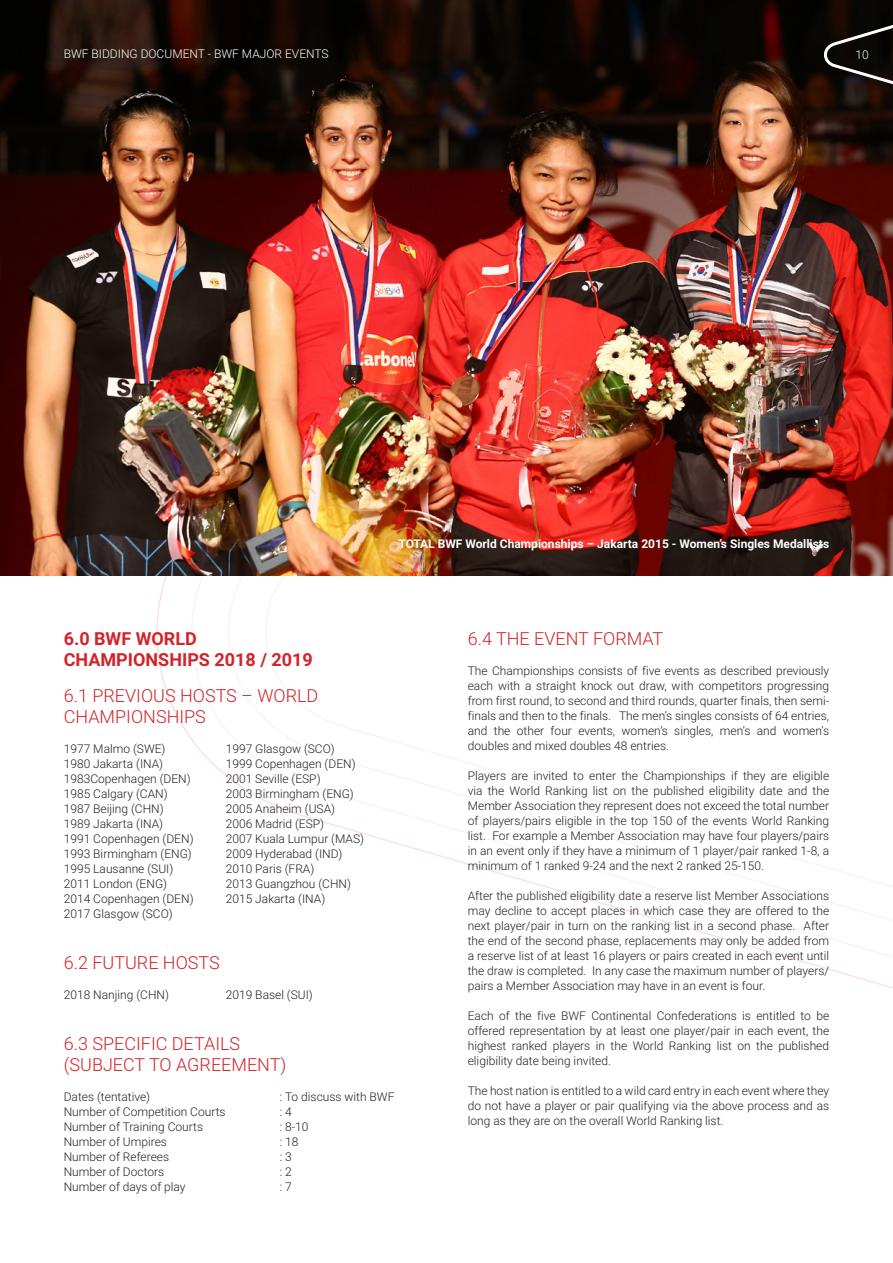
<style>
.page{position:relative;width:893px;height:1263px;background:#fff}
.page>*{position:absolute;margin:0;border:0;box-sizing:border-box;transform-origin:0 0}
.t1{font:300 18px/21px "Roboto";color:#d1232a}
.t2{font:700 18px/21px "Roboto";color:#d1232a}
.t3{font:300 12px/15px "Roboto";color:#231f20;text-align:justify}
.t4{font:700 12px "Roboto";color:#fff}
.t5{font:300 12px "Roboto";color:#fff}
</style>
<div class="page">
<img style="left:0;top:0;width:893px;height:575px">
<svg style="left:822px;top:21px;width:71px;height:67px"></svg>
<p class="t5" style="left:64px;top:45px;width:266px">BWF BIDDING DOCUMENT - BWF MAJOR EVENTS</p>
<p class="t5" style="left:855px;top:46px;width:15px">10</p>
<p class="t4" style="left:398px;top:535px;width:432px">TOTAL BWF World Championships – Jakarta 2015 - Women’s Singles Medallists</p>
<h1 class="t2" style="left:64px;top:627px;width:251px">6.0 BWF WORLD<br>CHAMPIONSHIPS 2018 / 2019</h1>
<h1 class="t1" style="left:64px;top:684px;width:256px">6.1 PREVIOUS HOSTS – WORLD<br>CHAMPIONSHIPS</h1>
<p class="t3" style="left:64px;top:741px;width:103px">1977 Malmo (SWE)</p>
<p class="t3" style="left:226px;top:741px;width:111px">1997 Glasgow (SCO)</p>
<p class="t3" style="left:64px;top:756px;width:101px">1980 Jakarta (INA)</p>
<p class="t3" style="left:226px;top:756px;width:131px">1999 Copenhagen (DEN)</p>
<p class="t3" style="left:64px;top:771px;width:128px">1983Copenhagen (DEN)</p>
<p class="t3" style="left:226px;top:771px;width:96px">2001 Seville (ESP)</p>
<p class="t3" style="left:64px;top:786px;width:105px">1985 Calgary (CAN)</p>
<p class="t3" style="left:226px;top:786px;width:130px">2003 Birmingham (ENG)</p>
<p class="t3" style="left:64px;top:801px;width:101px">1987 Beijing (CHN)</p>
<p class="t3" style="left:226px;top:801px;width:111px">2005 Anaheim (USA)</p>
<p class="t3" style="left:64px;top:816px;width:101px">1989 Jakarta (INA)</p>
<p class="t3" style="left:226px;top:816px;width:100px">2006 Madrid (ESP)</p>
<p class="t3" style="left:64px;top:831px;width:131px">1991 Copenhagen (DEN)</p>
<p class="t3" style="left:226px;top:831px;width:140px">2007 Kuala Lumpur (MAS)</p>
<p class="t3" style="left:64px;top:846px;width:130px">1993 Birmingham (ENG)</p>
<p class="t3" style="left:226px;top:846px;width:118px">2009 Hyderabad (IND)</p>
<p class="t3" style="left:64px;top:861px;width:111px">1995 Lausanne (SUI)</p>
<p class="t3" style="left:226px;top:861px;width:90px">2010 Paris (FRA)</p>
<p class="t3" style="left:64px;top:876px;width:105px">2011 London (ENG)</p>
<p class="t3" style="left:226px;top:876px;width:127px">2013 Guangzhou (CHN)</p>
<p class="t3" style="left:64px;top:891px;width:131px">2014 Copenhagen (DEN)</p>
<p class="t3" style="left:226px;top:891px;width:101px">2015 Jakarta (INA)</p>
<p class="t3" style="left:64px;top:906px;width:111px">2017 Glasgow (SCO)</p>
<h1 class="t1" style="left:64px;top:951px;width:158px">6.2 FUTURE HOSTS</h1>
<p class="t3" style="left:64px;top:987px;width:107px">2018 Nanjing (CHN)</p>
<p class="t3" style="left:226px;top:987px;width:89px">2019 Basel (SUI)</p>
<h1 class="t1" style="left:64px;top:1032px;width:224px">6.3 SPECIFIC DETAILS (SUBJECT TO AGREEMENT)</h1>
<p class="t3" style="left:64px;top:1089px;width:88px">Dates (tentative)</p>
<p class="t3" style="left:280px;top:1089px;width:116px">: To discuss with BWF</p>
<p class="t3" style="left:64px;top:1104px;width:163px">Number of Competition Courts</p>
<p class="t3" style="left:280px;top:1104px;width:14px">: 4</p>
<p class="t3" style="left:64px;top:1119px;width:141px">Number of Training Courts</p>
<p class="t3" style="left:280px;top:1119px;width:30px">: 8-10</p>
<p class="t3" style="left:64px;top:1134px;width:105px">Number of Umpires</p>
<p class="t3" style="left:280px;top:1134px;width:20px">: 18</p>
<p class="t3" style="left:64px;top:1149px;width:107px">Number of Referees</p>
<p class="t3" style="left:280px;top:1149px;width:14px">: 3</p>
<p class="t3" style="left:64px;top:1164px;width:102px">Number of Doctors</p>
<p class="t3" style="left:280px;top:1164px;width:14px">: 2</p>
<p class="t3" style="left:64px;top:1179px;width:123px">Number of days of play</p>
<p class="t3" style="left:280px;top:1179px;width:14px">: 7</p>
<h1 class="t1" style="left:468px;top:627px;width:197px">6.4 THE EVENT FORMAT</h1>
<p class="t3" style="left:468px;top:663px;width:363px">The Championships consists of five events as described previously each with a straight knock out draw, with competitors progressing from first round, to second and third rounds, quarter finals, then semi&shy;finals and then to the finals. The men’s singles consists of 64 entries, and the other four events, women’s singles, men’s and women’s doubles and mixed doubles 48 entries.</p>
<p class="t3" style="left:468px;top:768px;width:363px">Players are invited to enter the Championships if they are eligible via the World Ranking list on the published eligibility date and the Member Association they represent does not exceed the total number of players/pairs eligible in the top 150 of the events World Ranking list. For example a Member Association may have four players/pairs in an event only if they have a minimum of 1 player/pair ranked 1-8, a minimum of 1 ranked 9-24 and the next 2 ranked 25-150.</p>
<p class="t3" style="left:468px;top:888px;width:363px">After the published eligibility date a reserve list Member Associations may decline to accept places in which case they are offered to the next player/pair in turn on the ranking list in a second phase. After the end of the second phase, replacements may only be added from a reserve list of at least 16 players or pairs created in each event until the draw is completed. In any case the maximum number of players/ pairs a Member Association may have in an event is four.</p>
<p class="t3" style="left:468px;top:1008px;width:363px">Each of the five BWF Continental Confederations is entitled to be offered representation by at least one player/pair in each event, the highest ranked players in the World Ranking list on the published eligibility date being invited.</p>
<p class="t3" style="left:468px;top:1083px;width:363px">The host nation is entitled to a wild card entry in each event where they do not have a player or pair qualifying via the above process and as long as they are on the overall World Ranking list.</p>
</div>
